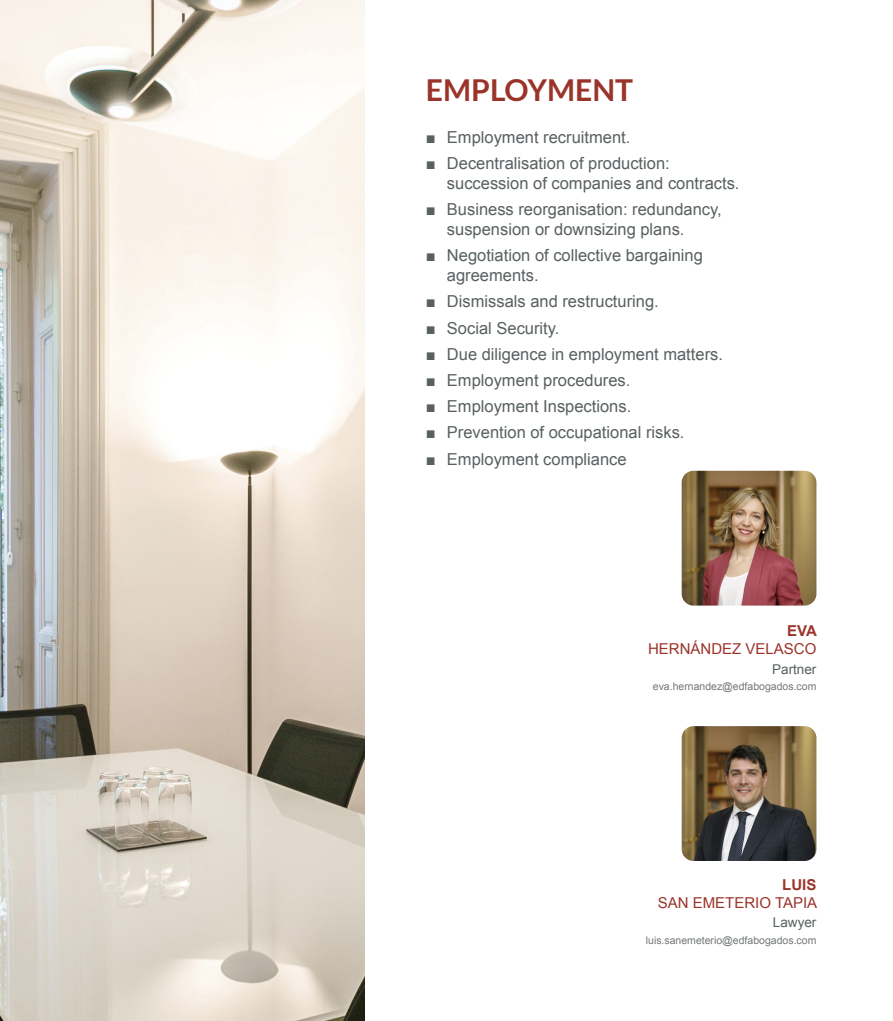
<style>
.page{position:relative;width:893px;height:1021px;background:#fff}
.page>*{position:absolute;margin:0;border:0;box-sizing:border-box;transform-origin:0 0}
.t1{font:700 30.15px "Lato";color:#9a342a}
.t2{font:16.5px/19.8px "Arial";color:#596061}
.cuerpo{font:15px/18px "Arial";color:#9a342a;text-align:right}
.cuerpo-2{font:13.5px "Arial";color:#596061}
.cuerpo-3{font:10.5px "Arial";color:#747879}
.s1{font-weight:700}
</style>
<div class="page">
<img style="left:0;top:0;width:365px;height:1020px">
<img style="left:682px;top:726px;width:134px;height:135px">
<img style="left:682px;top:471px;width:134px;height:134px">
<p class="t1" style="left:426px;top:73px;width:209px">EMPLOYMENT</p>
<p class="t2" style="left:426px;top:128px;width:206px">■ Employment recruitment.</p>
<p class="t2" style="left:447px;top:154px;width:294px;text-indent:-21px">■ Decentralisation of production: succession of companies and contracts.</p>
<p class="t2" style="left:447px;top:200px;width:276px;text-indent:-21px">■ Business reorganisation: redundancy, suspension or downsizing plans.</p>
<p class="t2" style="left:447px;top:246px;width:257px;text-indent:-21px">■ Negotiation of collective bargaining agreements.</p>
<p class="t2" style="left:426px;top:292px;width:234px">■ Dismissals and restructuring.</p>
<p class="t2" style="left:426px;top:318px;width:135px">■ Social Security.</p>
<p class="t2" style="left:426px;top:344px;width:299px">■ Due diligence in employment matters.</p>
<p class="t2" style="left:426px;top:370px;width:206px">■ Employment procedures.</p>
<p class="t2" style="left:426px;top:396px;width:207px">■ Employment Inspections.</p>
<p class="t2" style="left:426px;top:423px;width:260px">■ Prevention of occupational risks.</p>
<p class="t2" style="left:426px;top:449px;width:202px">■ Employment compliance</p>
<p class="cuerpo" style="left:648px;top:621px;width:170px"><span class="s1">EVA<br></span>HERNÁNDEZ VELASCO</p>
<p class="cuerpo-2" style="left:772px;top:660px;width:46px">Partner</p>
<p class="cuerpo-3" style="left:653px;top:679px;width:165px">eva.hernandez@edfabogados.com</p>
<p class="cuerpo" style="left:658px;top:875px;width:161px"><span class="s1">LUIS<br></span>SAN EMETERIO TAPIA</p>
<p class="cuerpo-2" style="left:773px;top:913px;width:45px">Lawyer</p>
<p class="cuerpo-3" style="left:646px;top:933px;width:172px">luis.sanemeterio@edfabogados.com</p>
</div>
